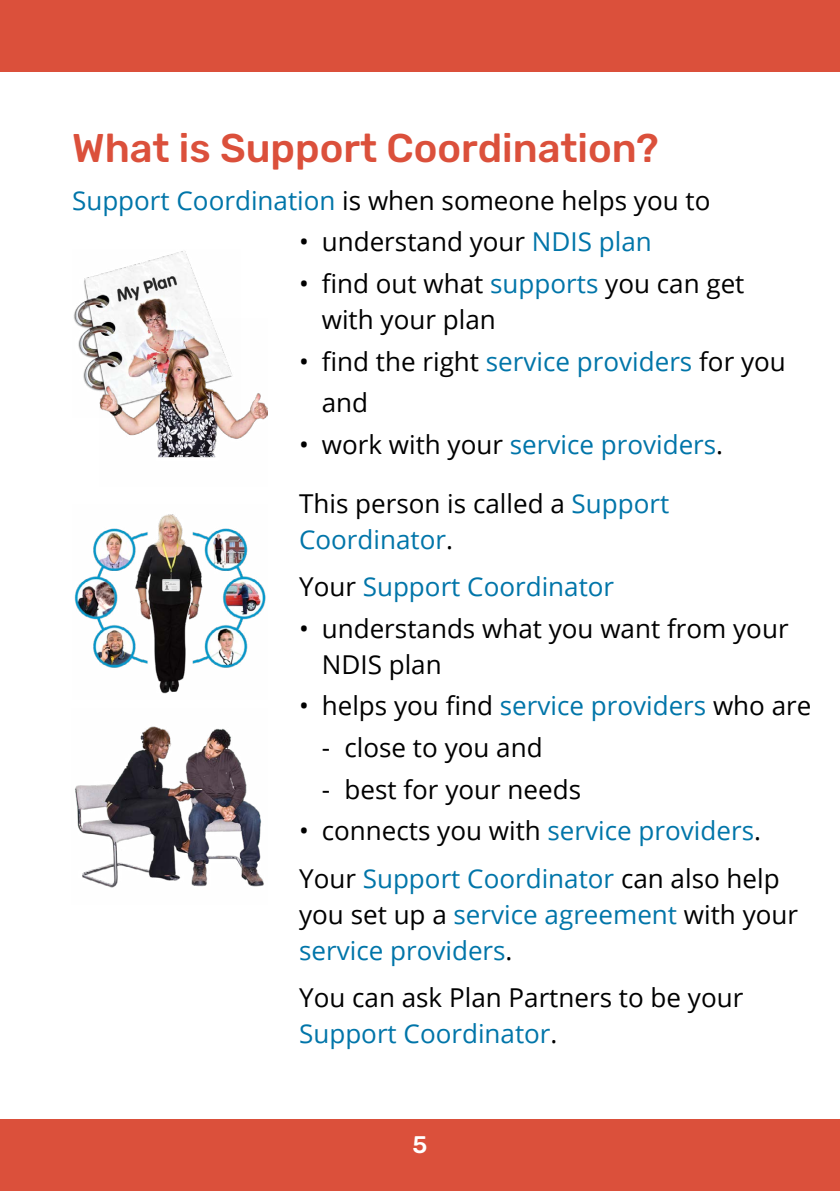
<style>
.page{position:relative;width:840px;height:1191px;background:#fff}
.page>*{position:absolute;margin:0;border:0;box-sizing:border-box;transform-origin:0 0}
.t1{font:500 40px "Rubik";color:#db503b}
.Body{font:26px/36px "Open Sans";color:#000}
.Body-2{font:26px/36px "Open Sans";color:#0075a9}
.t2{font:500 24px "Rubik";color:#fff}
.s1{color:#0075a9}
.s2{color:#000}
</style>
<div class="page">
<div style="left:0;top:0;width:839px;height:72px;background:#db503b"></div>
<div style="left:0;top:1119px;width:839px;height:72px;background:#db503b"></div>
<img style="left:73px;top:251px;width:138px;height:140px">
<img style="left:74px;top:514px;width:192px;height:180px">
<img style="left:75px;top:726px;width:189px;height:162px">
<img style="left:99px;top:319px;width:168px;height:139px">
<h1 class="t1" style="left:72px;top:126px;width:587px">What is Support Coordination?</h1>
<p class="Body" style="left:72px;top:181px;width:639px"><span class="s1">Support Coordination</span> is when someone helps you to</p>
<p class="Body" style="left:299px;top:223px;width:354px">• understand your <span class="s1">NDIS plan</span></p>
<p class="Body" style="left:321px;top:265px;width:424px;text-indent:-23px">• find out what <span class="s1">supports</span> you can get with your plan</p>
<p class="Body" style="left:299px;top:342px;width:488px">• find the right <span class="s1">service providers</span> for you</p>
<p class="Body" style="left:321px;top:384px;width:48px">and</p>
<p class="Body-2" style="left:299px;top:426px;width:425px"><span class="s2">• work with your</span> service providers<span class="s2">.</span></p>
<p class="Body" style="left:299px;top:484px;width:371px">This person is called a <span class="s1">Support<br>Coordinator</span>.</p>
<p class="Body-2" style="left:299px;top:568px;width:316px"><span class="s2">Your</span> Support Coordinator</p>
<p class="Body" style="left:321px;top:609px;width:468px;text-indent:-23px">• understands what you want from your<br>NDIS plan</p>
<p class="Body" style="left:299px;top:687px;width:513px">• helps you find <span class="s1">service providers</span> who are</p>
<p class="Body" style="left:321px;top:729px;width:222px">- close to you and</p>
<p class="Body" style="left:321px;top:770px;width:261px">- best for your needs</p>
<p class="Body" style="left:299px;top:812px;width:463px">• connects you with <span class="s1">service providers</span>.</p>
<p class="Body-2" style="left:299px;top:859px;width:500px"><span class="s2">Your</span> Support Coordinator <span class="s2">can also help you set up a</span> service agreement <span class="s2">with your </span>service providers<span class="s2">.</span></p>
<p class="Body" style="left:299px;top:979px;width:445px">You can ask Plan Partners to be your<br><span class="s1">Support Coordinator</span>.</p>
<p class="t2" style="left:412px;top:1131px;width:16px">5</p>
</div>
